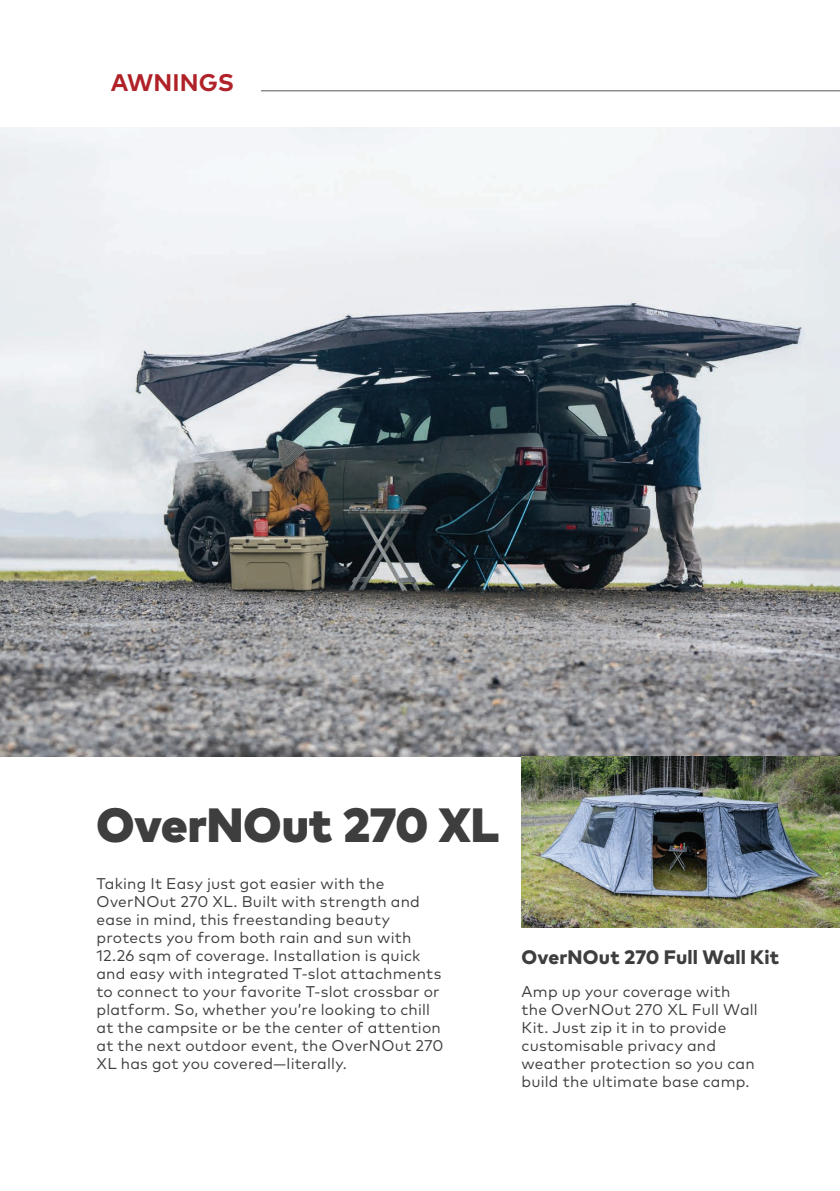
<style>
.page{position:relative;width:840px;height:1191px;background:#fff}
.page>*{position:absolute;margin:0;border:0;box-sizing:border-box;transform-origin:0 0}
.t1{font:900 48px "Mark OT";letter-spacing:-.005em;color:#3e3e3f}
.t2{font:700 24px "Mark OT";letter-spacing:.005em;color:#b02128}
.t3{font:800 19.6px "Mark OT";letter-spacing:.01em;color:#3e3e3f}
.t4{font:15.6px/18px "Mark OT";letter-spacing:.015em;color:#3e3e3f}
</style>
<div class="page">
<hr style="left:261px;top:90px;width:578px;height:1px;background:#525759">
<img style="left:0;top:128px;width:839px;height:628px">
<img style="left:521px;top:756px;width:318px;height:171px">
<h2 class="t2" style="left:111px;top:67px;width:125px">AWNINGS</h2>
<h1 class="t1" style="left:96px;top:793px;width:404px">OverNOut 270 XL</h1>
<p class="t4" style="left:96px;top:874px;width:348px">Taking It Easy just got easier with the OverNOut 270 XL. Built with strength and ease in mind, this freestanding beauty protects you from both rain and sun with 12.26 sqm of coverage. Installation is quick and easy with integrated T-slot attachments to connect to your favorite T-slot crossbar or platform. So, whether you’re looking to chill at the campsite or be the center of attention at the next outdoor event, the OverNOut 270<br>XL has got you covered—literally.</p>
<p class="t3" style="left:521px;top:944px;width:259px">OverNOut 270 Full Wall Kit</p>
<p class="t4" style="left:521px;top:982px;width:237px">Amp up your coverage with the OverNOut 270 XL Full Wall<br>Kit. Just zip it in to provide customisable privacy and weather protection so you can build the ultimate base camp.</p>
</div>
